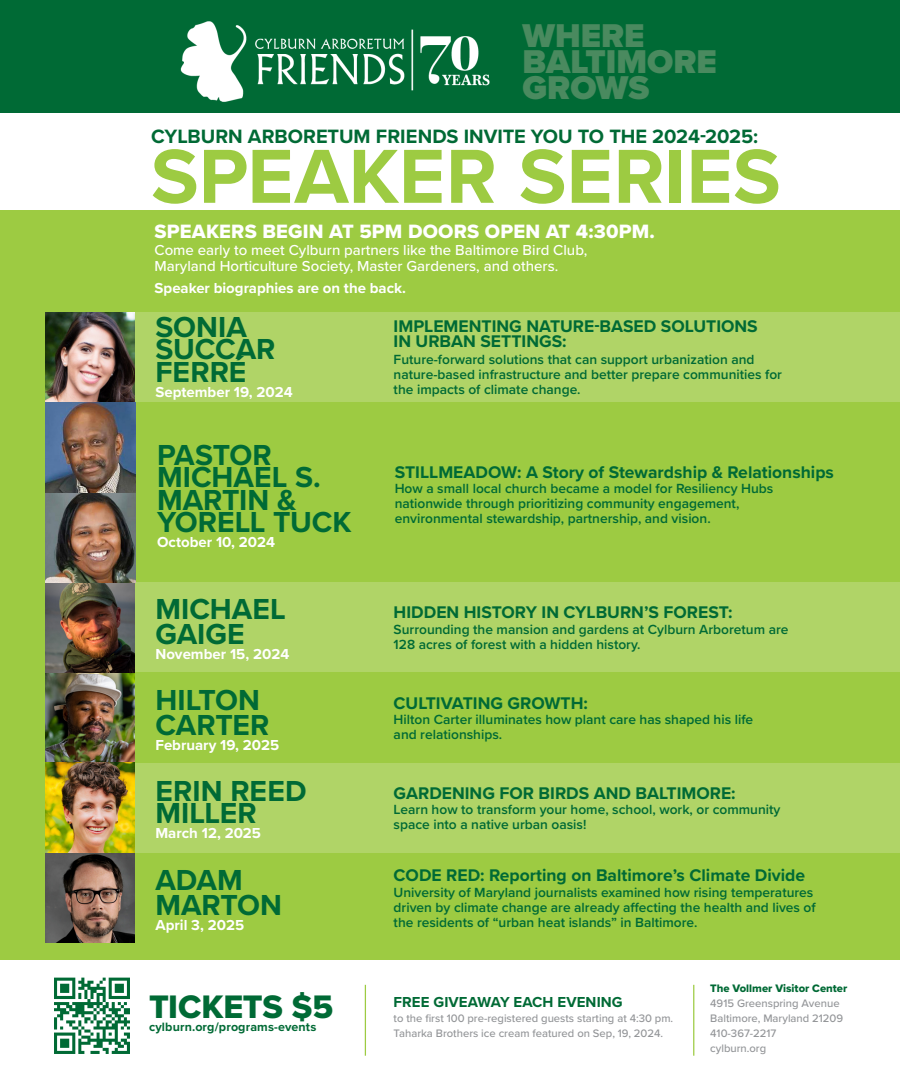
<style>
.page{position:relative;width:900px;height:1080px;background:#fff}
.page>*{position:absolute;margin:0;border:0;box-sizing:border-box;transform-origin:0 0}
.t1{font:700 79.38px "Proxima Nova";color:#9dcb42}
.t2{font:900 34.12px/26px "Proxima Nova";color:#4a8a5f}
.t3{font:33.75px "Proxima Nova Extrabld";letter-spacing:-.005em;color:#006a35}
.t4{font:700 30px/22.5px "Proxima Nova";color:#006a35}
.t5{font:700 20px "Proxima Nova";color:#006a35}
.t6{font:20px "Proxima Nova Extrabld";letter-spacing:.01em;color:#fff}
.t7{font:700 17.5px/15px "Proxima Nova";color:#006a35}
.t8{font:700 15px "Proxima Nova";color:#fff}
.t9{font:500 15px/16.2px "Proxima Nova";color:#fff}
.t10{font:700 15px "Proxima Nova";letter-spacing:.005em;color:#006a35}
.Sub_text_on_speakers_talk{font:600 13.75px/15px "Proxima Nova";color:#006a35}
.t11{font:700 12.5px "Proxima Nova";letter-spacing:.01em;color:#006a35}
.t12{font:500 11.25px/15px "Proxima Nova";color:#939598}
.t13{font:11.25px "Proxima Nova Extrabld";color:#006a35}
</style>
<div class="page">
<div style="left:0;top:211px;width:900px;height:749px;background:#9dcb42"></div>
<div style="left:0;top:0;width:900px;height:112px;background:#006a35"></div>
<img style="left:125px;top:21px;width:418px;height:92px">
<img style="left:45px;top:672px;width:90px;height:91px">
<svg style="left:45px;top:853px;width:90px;height:90px;background:#685750"></svg>
<div style="left:45px;top:582px;width:855px;height:90px;background:#b0d467"></div>
<img style="left:45px;top:582px;width:90px;height:90px">
<div style="left:45px;top:763px;width:855px;height:90px;background:#b0d467"></div>
<img style="left:45px;top:763px;width:90px;height:90px">
<div style="left:45px;top:312px;width:855px;height:90px;background:#b0d467"></div>
<img style="left:45px;top:312px;width:90px;height:90px">
<img style="left:45px;top:492px;width:90px;height:90px">
<img style="left:45px;top:402px;width:90px;height:90px">
<img style="left:54px;top:977px;width:76px;height:77px">
<hr style="left:365px;top:985px;width:1px;height:71px;background:#9dcb42">
<hr style="left:693px;top:985px;width:1px;height:71px;background:#9dcb42">
<p class="t2" style="left:522px;top:22px;width:196px">WHERE<br>BALTIMORE<br>GROWS</p>
<p class="t5" style="left:151px;top:121px;width:608px">CYLBURN ARBORETUM FRIENDS INVITE YOU TO THE 2024-2025:</p>
<p class="t1" style="left:151px;top:117px;width:631px">SPEAKER SERIES</p>
<p class="t6" style="left:155px;top:217px;width:502px">SPEAKERS BEGIN AT 5PM DOORS OPEN AT 4:30PM.</p>
<p class="t9" style="left:155px;top:241px;width:434px">Come early to meet Cylburn partners like the Baltimore Bird Club,<br>Maryland Horticulture Society, Master Gardeners, and others.</p>
<p class="t8" style="left:155px;top:277px;width:253px">Speaker biographies are on the back.</p>
<p class="t4" style="left:155px;top:315px;width:122px">SONIA<br>SUCCAR<br>FERRÉ</p>
<p class="t8" style="left:155px;top:381px;width:139px">September 19, 2024</p>
<p class="t4" style="left:157px;top:443px;width:196px">PASTOR<br>MICHAEL S.<br>MARTIN &amp;<br>YORELL TUCK</p>
<p class="t8" style="left:157px;top:531px;width:120px">October 10, 2024</p>
<p class="t4" style="left:155px;top:596px;width:132px;line-height:25px">MICHAEL<br>GAIGE</p>
<p class="t8" style="left:155px;top:643px;width:135px">November 15, 2024</p>
<p class="t4" style="left:155px;top:686px;width:116px;line-height:25px">HILTON<br>CARTER</p>
<p class="t8" style="left:155px;top:733px;width:125px">February 19, 2025</p>
<p class="t4" style="left:155px;top:779px;width:153px">ERIN REED<br>MILLER</p>
<p class="t8" style="left:155px;top:822px;width:107px">March 12, 2025</p>
<p class="t4" style="left:155px;top:866px;width:128px;line-height:25px">ADAM<br>MARTON</p>
<p class="t8" style="left:155px;top:913px;width:90px">April 3, 2025</p>
<p class="t3" style="left:149px;top:981px;width:186px">TICKETS $5</p>
<p class="t11" style="left:149px;top:1018px;width:169px">cylburn.org/programs-events</p>
<p class="t7" style="left:394px;top:318px;width:366px">IMPLEMENTING NATURE-BASED SOLUTIONS<br>IN URBAN SETTINGS:</p>
<p class="Sub_text_on_speakers_talk" style="left:394px;top:351px;width:390px">Future-forward solutions that can support urbanization and nature-based infrastructure and better prepare communities for the impacts of climate change.</p>
<p class="t7" style="left:395px;top:464px;width:441px">STILLMEADOW: A Story of Stewardship &amp; Relationships</p>
<p class="Sub_text_on_speakers_talk" style="left:395px;top:481px;width:380px">How a small local church became a model for Resiliency Hubs nationwide through prioritizing community engagement, environmental stewardship, partnership, and vision.</p>
<p class="t7" style="left:394px;top:605px;width:340px">HIDDEN HISTORY IN CYLBURN’S FOREST:</p>
<p class="Sub_text_on_speakers_talk" style="left:394px;top:621px;width:396px">Surrounding the mansion and gardens at Cylburn Arboretum are<br>128 acres of forest with a hidden history.</p>
<p class="t7" style="left:394px;top:695px;width:196px">CULTIVATING GROWTH:</p>
<p class="Sub_text_on_speakers_talk" style="left:394px;top:712px;width:361px">Hilton Carter illuminates how plant care has shaped his life and relationships.</p>
<p class="t7" style="left:394px;top:785px;width:344px">GARDENING FOR BIRDS AND BALTIMORE:</p>
<p class="Sub_text_on_speakers_talk" style="left:394px;top:802px;width:388px">Learn how to transform your home, school, work, or community space into a native urban oasis!</p>
<p class="t7" style="left:394px;top:868px;width:413px">CODE RED: Reporting on Baltimore’s Climate Divide</p>
<p class="Sub_text_on_speakers_talk" style="left:394px;top:884px;width:424px">University of Maryland journalists examined how rising temperatures driven by climate change are already affecting the health and lives of the residents of “urban heat islands” in Baltimore.</p>
<p class="t10" style="left:394px;top:990px;width:231px">FREE GIVEAWAY EACH EVENING</p>
<p class="t12" style="left:394px;top:1010px;width:281px">to the first 100 pre-registered guests starting at 4:30 pm.<br>Taharka Brothers ice cream featured on Sep, 19, 2024.</p>
<p class="t13" style="left:710px;top:980px;width:139px">The Vollmer Visitor Center</p>
<p class="t12" style="left:710px;top:996px;width:134px">4915 Greenspring Avenue<br>Baltimore, Maryland 21209<br>410-367-2217</p>
<p class="t12" style="left:710px;top:1041px;width:58px">cylburn.org</p>
</div>
